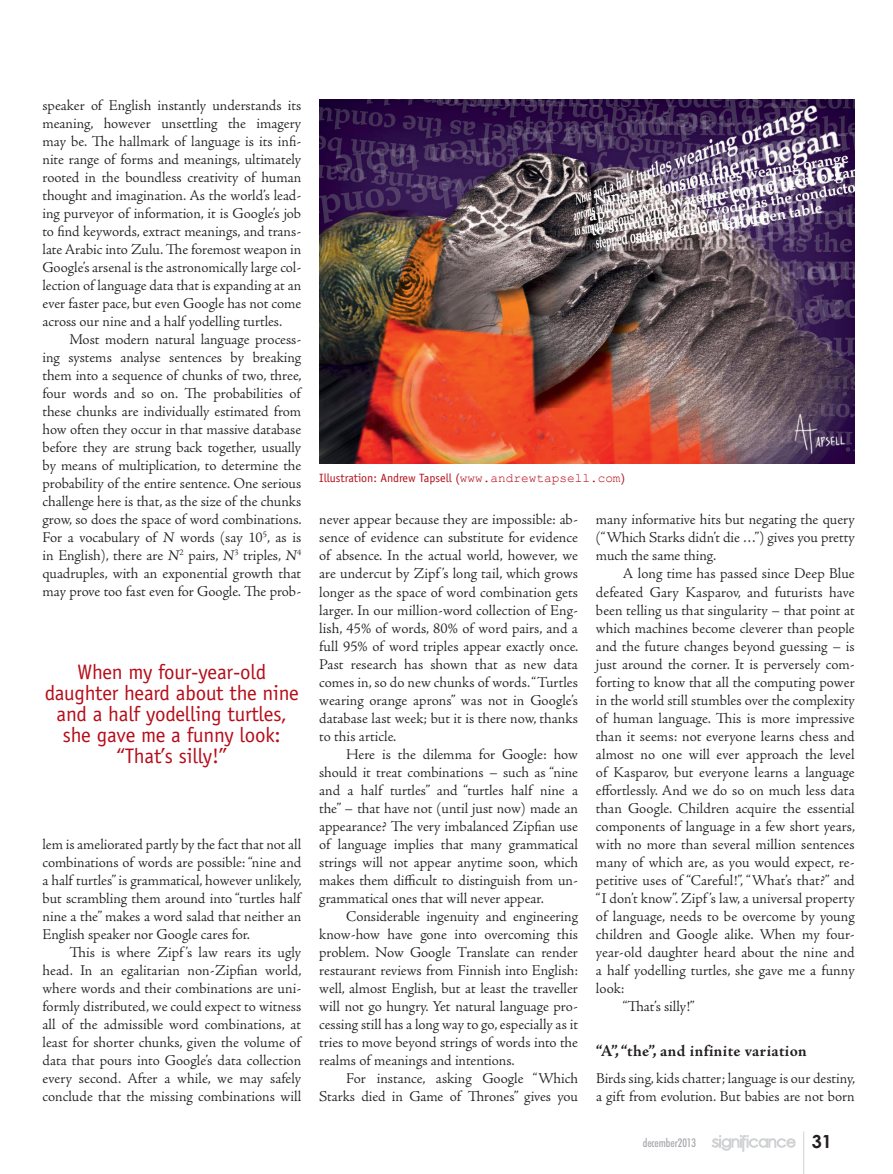
<style>
.page{position:relative;width:893px;height:1174px;background:#fff}
.page>*{position:absolute;margin:0;border:0;box-sizing:border-box;transform-origin:0 0}
.t1{font:21px/21px "Officina Sans";letter-spacing:-.01em;color:#b50e1a;text-align:center}
.t2{font:700 18px "Century Gothic";color:#231f20}
.t3{font:700 16.5px "Adobe Jenson Pro";letter-spacing:.02em;color:#231f20}
.t4{font:300 15px/18px "Adobe Jenson Pro";color:#231f20;text-align:justify}
.t5{font:12px "Officina Sans";color:#b50e1a}
.t6{font:500 condensed 12px "Futura BT";letter-spacing:-.01em;color:#a8a9ad}
.s1{font-weight:400;font-style:italic}
.s2{font-family:"Courier New";font-size:12.75px}
</style>
<div class="page">
<svg style="left:711px;top:1135px;width:85px;height:16px"></svg>
<hr style="left:803px;top:1131px;width:1px;height:42px;background:#d1d2d4">
<img style="left:319px;top:99px;width:536px;height:364px">
<p class="t4" style="left:42px;top:97px;width:260px">speaker of English instantly understands its meaning, however unsettling the imagery may be. The hallmark of language is its infi&shy;nite range of forms and meanings, ultimately rooted in the boundless creativity of human thought and imagination. As the world’s lead&shy;ing purveyor of information, it is Google’s job to find keywords, extract meanings, and trans&shy;late Arabic into Zulu. The foremost weapon in Google’s arsenal is the astronomically large col&shy;lection of language data that is expanding at an ever faster pace, but even Google has not come across our nine and a half yodelling turtles.</p>
<p class="t4" style="left:42px;top:331px;width:261px;text-indent:27px">Most modern natural language process&shy;ing systems analyse sentences by breaking them into a sequence of chunks of two, three, four words and so on. The probabilities of these chunks are individually estimated from how often they occur in that massive database before they are strung back together, usually by means of multiplication, to determine the probability of the entire sentence. One serious challenge here is that, as the size of the chunks grow, so does the space of word combinations.<br>For a vocabulary of <span class="s1">N</span> words (say 10<sup>5</sup>, as is in English), there are <span class="s1">N</span><sup>2</sup> pairs, <span class="s1">N</span><sup>3</sup> triples, <span class="s1">N</span><sup>4 </sup>quadruples, with an exponential growth that may prove too fast even for Google. The prob-</p>
<h1 class="t1" style="left:45px;top:662px;width:256px">When my four-year-old daughter heard about the nine and a half yodelling turtles, she gave me a funny look: “That’s silly!”</h1>
<p class="t4" style="left:42px;top:835px;width:261px">lem is ameliorated partly by the fact that not all combinations of words are possible: “nine and a half turtles” is grammatical, however unlikely, but scrambling them around into “turtles half nine a the” makes a word salad that neither an English speaker nor Google cares for.</p>
<p class="t4" style="left:42px;top:943px;width:261px;text-indent:27px">This is where Zipf ’s law rears its ugly head. In an egalitarian non-Zipfian world, where words and their combinations are uni&shy;formly distributed, we could expect to witness all of the admissible word combinations, at least for shorter chunks, given the volume of data that pours into Google’s data collection every second. After a while, we may safely conclude that the missing combinations will</p>
<p class="t5" style="left:319px;top:470px;width:307px">Illustration: Andrew Tapsell (<span class="s2">www.andrewtapsell.com</span>)</p>
<p class="t4" style="left:319px;top:511px;width:261px">never appear because they are impossible: ab&shy;sence of evidence can substitute for evidence of absence. In the actual world, however, we are undercut by Zipf ’s long tail, which grows longer as the space of word combination gets larger. In our million-word collection of Eng&shy;lish, 45% of words, 80% of word pairs, and a full 95% of word triples appear exactly once.<br>Past research has shown that as new data comes in, so do new chunks of words. “Turtles wearing orange aprons” was not in Google’s database last week; but it is there now, thanks to this article.</p>
<p class="t4" style="left:319px;top:745px;width:260px;text-indent:27px">Here is the dilemma for Google: how should it treat combinations – such as “nine and a half turtles” and “turtles half nine a the” – that have not (until just now) made an appearance? The very imbalanced Zipfian use of language implies that many grammatical strings will not appear anytime soon, which makes them difficult to distinguish from un&shy;grammatical ones that will never appear.</p>
<p class="t4" style="left:319px;top:907px;width:260px;text-indent:27px">Considerable ingenuity and engineering know-how have gone into overcoming this problem. Now Google Translate can render restaurant reviews from Finnish into English: well, almost English, but at least the traveller will not go hungry. Yet natural language pro&shy;cessing still has a long way to go, especially as it tries to move beyond strings of words into the realms of meanings and intentions.</p>
<p class="t4" style="left:319px;top:1069px;width:260px;text-align:right">For instance, asking Google “Which<br>Starks died in Game of Thrones” gives you</p>
<p class="t4" style="left:596px;top:511px;width:260px">many informative hits but negating the query (“Which Starks didn’t die …”) gives you pretty much the same thing.</p>
<p class="t4" style="left:623px;top:565px;width:233px">A long time has passed since Deep Blue</p>
<p class="t4" style="left:596px;top:583px;width:260px">defeated Gary Kasparov, and futurists have</p>
<p class="t4" style="left:596px;top:601px;width:260px">been telling us that singularity – that point at</p>
<p class="t4" style="left:596px;top:619px;width:260px">which machines become cleverer than people</p>
<p class="t4" style="left:596px;top:637px;width:260px">and the future changes beyond guessing – is</p>
<p class="t4" style="left:596px;top:655px;width:260px">just around the corner. It is perversely com-</p>
<p class="t4" style="left:596px;top:673px;width:260px">forting to know that all the computing power</p>
<p class="t4" style="left:596px;top:691px;width:260px">in the world still stumbles over the complexity</p>
<p class="t4" style="left:596px;top:709px;width:260px">of human language. This is more impressive</p>
<p class="t4" style="left:596px;top:727px;width:260px">than it seems: not everyone learns chess and</p>
<p class="t4" style="left:596px;top:745px;width:260px">almost no one will ever approach the level</p>
<p class="t4" style="left:596px;top:763px;width:260px">of Kasparov, but everyone learns a language</p>
<p class="t4" style="left:596px;top:781px;width:260px">effortlessly. And we do so on much less data</p>
<p class="t4" style="left:596px;top:799px;width:260px">than Google. Children acquire the essential</p>
<p class="t4" style="left:596px;top:817px;width:261px">components of language in a few short years,</p>
<p class="t4" style="left:596px;top:835px;width:260px">with no more than several million sentences</p>
<p class="t4" style="left:596px;top:853px;width:260px">many of which are, as you would expect, re-</p>
<p class="t4" style="left:596px;top:871px;width:260px">petitive uses of “Careful!”, “What’s that?” and</p>
<p class="t4" style="left:596px;top:889px;width:260px">“I don’t know”. Zipf ’s law, a universal property</p>
<p class="t4" style="left:596px;top:907px;width:260px">of language, needs to be overcome by young</p>
<p class="t4" style="left:596px;top:925px;width:260px">children and Google alike. When my four-</p>
<p class="t4" style="left:596px;top:943px;width:260px">year-old daughter heard about the nine and</p>
<p class="t4" style="left:596px;top:961px;width:260px">a half yodelling turtles, she gave me a funny</p>
<p class="t4" style="left:596px;top:979px;width:30px">look:</p>
<p class="t4" style="left:623px;top:997px;width:73px">“That’s silly!”</p>
<p class="t3" style="left:596px;top:1041px;width:212px">“A”, “the”, and infinite variation</p>
<p class="t4" style="left:596px;top:1069px;width:261px">Birds sing, kids chatter; language is our destiny, a gift from evolution. But babies are not born</p>
<p class="t6" style="left:643px;top:1135px;width:55px">december2013</p>
<p class="t2" style="left:812px;top:1127px;width:22px">31</p>
</div>
